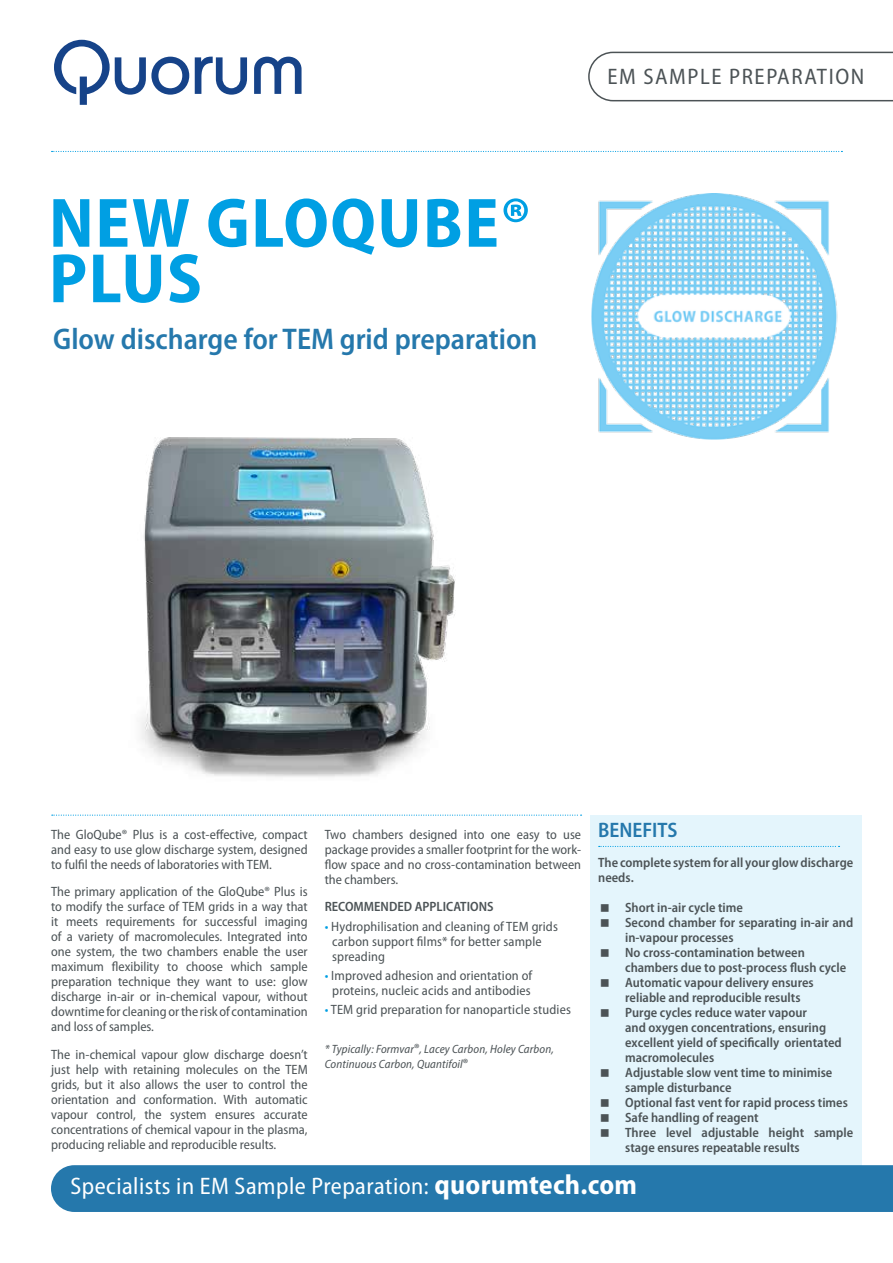
<style>
.page{position:relative;width:893px;height:1263px;background:#fff}
.page>*{position:absolute;margin:0;border:0;box-sizing:border-box;transform-origin:0 0}
.t1{font:700 semi-condensed 70.5px/55.5px "Myriad Pro";letter-spacing:.02em;color:#009fe3}
.t2{font:600 semi-condensed 30px "Myriad Pro";color:#2578ac}
.t3{font:semi-condensed 24px "Myriad Pro";letter-spacing:.02em;color:#fff}
.t4{font:semi-condensed 22.5px "Myriad Pro";letter-spacing:.07em;color:#4c5356}
.t5{font:600 semi-condensed 21px "Myriad Pro";color:#2578ac}
.t6{font:semi-condensed 13.5px/15px "Myriad Pro";color:#4c5356;text-align:justify}
.t7{font:600 semi-condensed 13.5px/15px "Myriad Pro";color:#4c5356}
.t8{font:italic semi-condensed 12px/15px "Myriad Pro";letter-spacing:.01em;color:#4c5356}
.s1{color:#009fe3}
.s2{font-style:normal;font-size:13.5px}
.s3{font-weight:700;font-size:27.9px}
</style>
<div class="page">
<img style="left:141px;top:437px;width:315px;height:340px">
<div style="left:590px;top:816px;width:272px;height:350px;background:#e4f5fc"></div>
<svg style="left:599px;top:846px;width:240px;height:1px"></svg>
<svg style="left:52px;top:814px;width:530px;height:2px"></svg>
<svg style="left:52px;top:151px;width:790px;height:1px"></svg>
<svg style="left:54px;top:40px;width:248px;height:65px"></svg>
<svg style="left:588px;top:51px;width:305px;height:51px"></svg>
<div style="left:51px;top:1165px;width:842px;height:47px;background:#2578ac"></div>
<img style="left:592px;top:194px;width:246px;height:245px">
<h1 class="t1" style="left:49px;top:193px;width:484px">NEW GLOQUBE®<br>PLUS</h1>
<h2 class="t2" style="left:53px;top:321px;width:486px">Glow discharge for TEM grid preparation</h2>
<h3 class="t4" style="left:607px;top:62px;width:258px">EM SAMPLE PREPARATION</h3>
<p class="t6" style="left:51px;top:826px;width:258px">The GloQube® Plus is a cost-effective, compact and easy to use glow discharge system, designed to fulfil the needs of laboratories with TEM.</p>
<p class="t6" style="left:51px;top:884px;width:258px">The primary application of the GloQube® Plus is to modify the surface of TEM grids in a way that it meets requirements for successful imaging of a variety of macromolecules. Integrated into one system, the two chambers enable the user maximum flexibility to choose which sample preparation technique they want to use: glow discharge in-air or in-chemical vapour, without downtime for cleaning or the risk of contamination and loss of samples.</p>
<p class="t6" style="left:51px;top:1047px;width:258px">The in-chemical vapour glow discharge doesn’t just help with retaining molecules on the TEM grids, but it also allows the user to control the orientation and conformation. With automatic vapour control, the system ensures accurate concentrations of chemical vapour in the plasma, producing reliable and reproducible results.</p>
<p class="t6" style="left:325px;top:826px;width:258px">Two chambers designed into one easy to use package provides a smaller footprint for the work&shy;flow space and no cross-contamination between the chambers.</p>
<p class="t7" style="left:325px;top:899px;width:170px">RECOMMENDED APPLICATIONS</p>
<p class="t6" style="left:332px;top:918px;width:227px;text-align:left;text-indent:-8px"><span class="s1">•</span> Hydrophilisation and cleaning of TEM grids carbon support films* for better sample spreading</p>
<p class="t6" style="left:325px;top:968px;width:209px;text-align:center"><span class="s1">•</span> Improved adhesion and orientation of proteins, nucleic acids and antibodies</p>
<p class="t6" style="left:325px;top:1002px;width:248px"><span class="s1">•</span> TEM grid preparation for nanoparticle studies</p>
<p class="t8" style="left:325px;top:1041px;width:231px">* Typically: Formvar<span class="s2">®</span>, Lacey Carbon, Holey Carbon,<br>Continuous Carbon, Quantifoil<span class="s2">®</span></p>
<h3 class="t5" style="left:598px;top:817px;width:81px">BENEFITS</h3>
<p class="t7" style="left:598px;top:855px;width:257px">The complete system for all your glow discharge needs.</p>
<p class="t7" style="left:625px;top:900px;width:230px">Short in-air cycle time<br>Second chamber for separating in-air and in-vapour processes<br>No cross-contamination between chambers due to post-process flush cycle<br>Automatic vapour delivery ensures reliable and reproducible results<br>Purge cycles reduce water vapour<br>and oxygen concentrations, ensuring excellent yield of specifically orientated macromolecules<br>Adjustable slow vent time to minimise sample disturbance<br>Optional fast vent for rapid process times<br>Safe handling of reagent<br>Three level adjustable height sample stage ensures repeatable results</p>
<h3 class="t3" style="left:71px;top:1172px;width:568px">Specialists in EM Sample Preparation: <span class="s3">quorumtech.com</span></h3>
</div>
